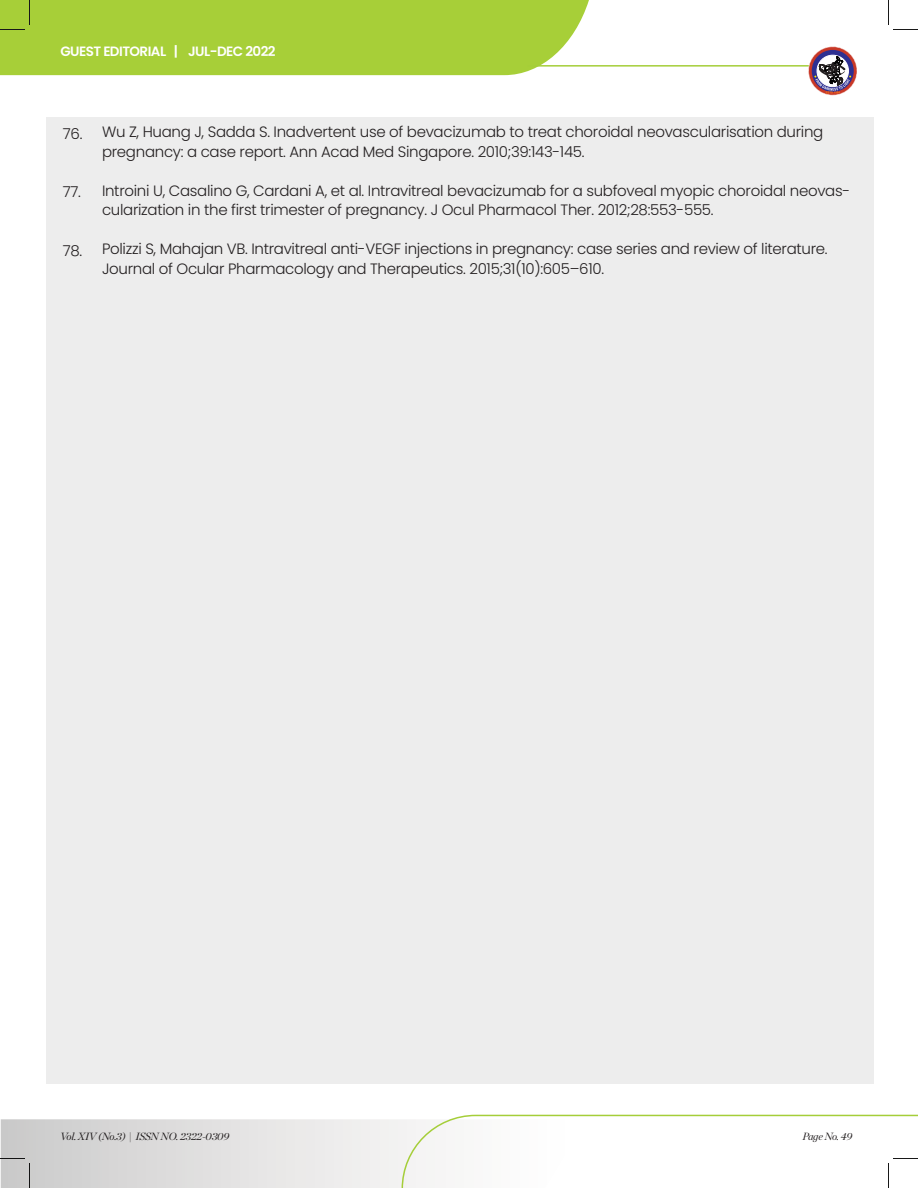
<style>
.page{position:relative;width:918px;height:1188px;background:#fff}
.page>*{position:absolute;margin:0;border:0;box-sizing:border-box;transform-origin:0 0}
.t1{font:300 15px/19.5px "Poppins";letter-spacing:-.02em;color:#231f20}
.t2{font:600 13.5px "Poppins";letter-spacing:-.04em;color:#fff}
.t3{font:italic 10.5px "Chronicle Display";letter-spacing:-.02em;color:#231f20}
</style>
<div class="page">
<div style="left:0;top:0;width:589px;height:75px;background:#a7cf38"></div>
<svg style="left:30px;top:0;width:1px;height:24px"></svg>
<svg style="left:0;top:30px;width:24px;height:1px"></svg>
<svg style="left:888px;top:0;width:1px;height:24px"></svg>
<div style="left:46px;top:117px;width:828px;height:966px;background:#ededed"></div>
<hr style="left:528px;top:65px;width:282px;height:2px;background:#a5ce39">
<svg style="left:808px;top:47px;width:49px;height:48px"></svg>
<div style="left:808px;top:46px;width:49px;height:49px;border:1px dashed #fff;border-radius:50%"></div>
<svg style="left:812px;top:50px;width:42px;height:42px"></svg>
<div style="left:817px;top:55px;width:32px;height:32px;border:1px solid #fff;border-radius:50%"></div>
<svg style="left:814px;top:56px;width:37px;height:37px"></svg>
<svg style="left:0;top:1114px;width:918px;height:74px"></svg>
<p class="t2" style="left:60px;top:44px;width:217px">GUEST EDITORIAL | JUL-DEC 2022</p>
<p class="t1" style="left:63px;top:124px;width:21px">76.</p>
<p class="t1" style="left:63px;top:182px;width:20px">77.</p>
<p class="t1" style="left:63px;top:241px;width:21px">78.</p>
<p class="t1" style="left:102px;top:122px;width:723px">Wu Z, Huang J, Sadda S. Inadvertent use of bevacizumab to treat choroidal neovascularisation during pregnancy: a case report. Ann Acad Med Singapore. 2010;39:143-145.</p>
<p class="t1" style="left:102px;top:181px;width:750px">Introini U, Casalino G, Cardani A, et al. Intravitreal bevacizumab for a subfoveal myopic choroidal neovas&shy;cularization in the first trimester of pregnancy. J Ocul Pharmacol Ther. 2012;28:553-555.</p>
<p class="t1" style="left:102px;top:239px;width:727px">Polizzi S, Mahajan VB. Intravitreal anti-VEGF injections in pregnancy: case series and review of literature.<br>Journal of Ocular Pharmacology and Therapeutics. 2015;31(10):605–610.</p>
<p class="t3" style="left:60px;top:1128px;width:170px">Vol. XIV (No.3) | ISSN NO. 2322-0309</p>
<p class="t3" style="left:802px;top:1128px;width:51px">Page No. 49</p>
</div>
